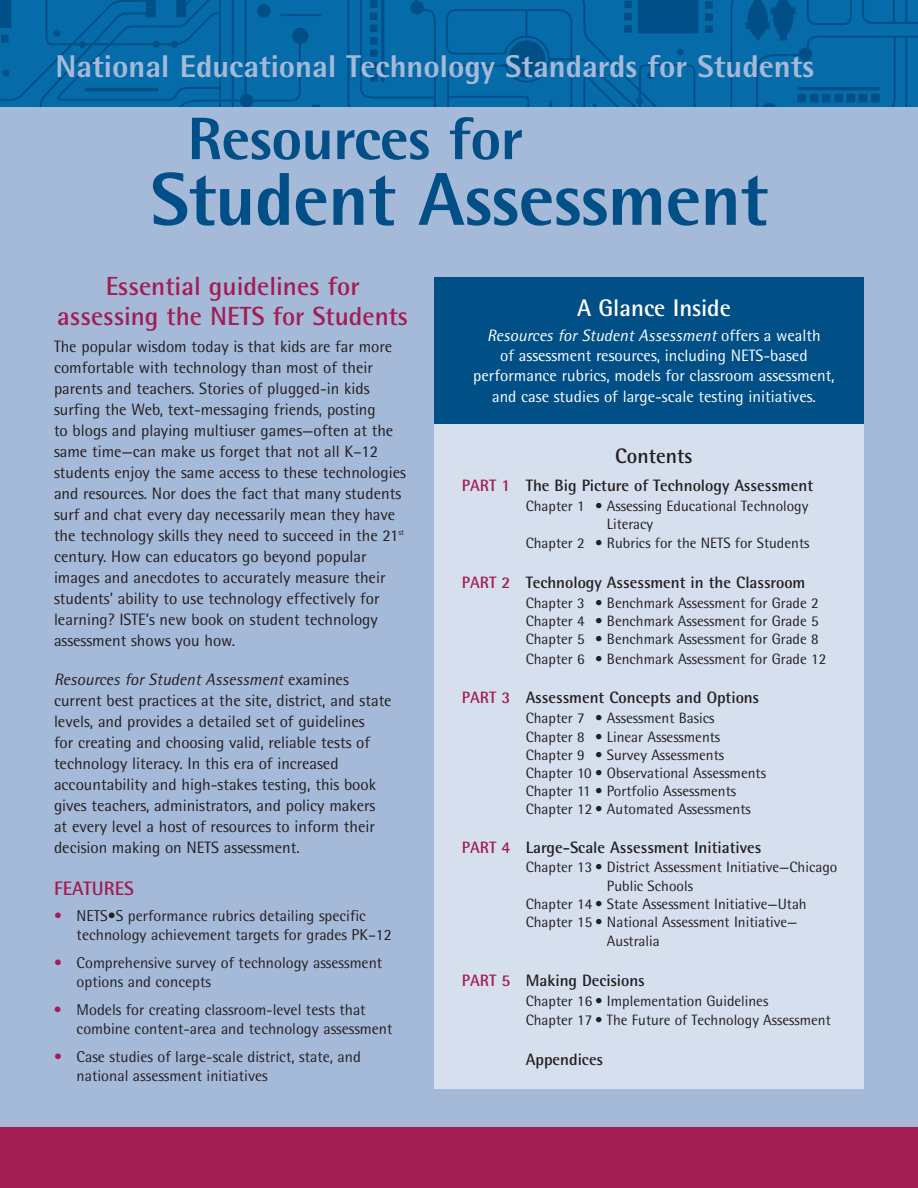
<style>
.page{position:relative;width:918px;height:1188px;background:#fff}
.page>*{position:absolute;margin:0;border:0;box-sizing:border-box;transform-origin:0 0}
.t1{font:800 75px "Rotis Semi Sans";letter-spacing:-.01em;color:#014f87}
.t2{font:800 60px "Rotis Semi Sans";letter-spacing:-.01em;color:#014f87}
.t3{font:800 31.5px "Rotis Semi Sans";color:#a5b9d8}
.t4{font:700 26.25px/30px "Rotis Semi Sans";color:#a11d52;text-align:center}
.t5{font:700 24px "Rotis Semi Sans";color:#fff}
.t6{font:700 21px "Rotis Semi Sans";color:#231f20}
.t7{font:700 19.5px "Rotis Semi Sans";color:#a11d52}
.t8{font:16.5px/21px "Rotis Semi Sans";color:#231f20}
.t9{font:700 16.5px "Rotis Semi Sans";color:#231f20}
.t10{font:16.5px/20.1px "Rotis Semi Sans";color:#fff;text-align:center}
.t11{font:15.75px/19.5px "Rotis Semi Sans";color:#231f20}
.t12{font:15px/18.1px "Rotis Semi Sans";color:#231f20}
.s1{font-style:italic}
.s2{color:#a11d52}
</style>
<div class="page">
<div style="left:0;top:107px;width:918px;height:1020px;background:#a5b9d8"></div>
<img style="left:0;top:0;width:918px;height:107px">
<div style="left:0;top:1127px;width:918px;height:61px;background:#a11d52"></div>
<div style="left:435px;top:283px;width:429px;height:806px;background:#d6dfee"></div>
<div style="left:435px;top:277px;width:429px;height:147px;background:#014f87"></div>
<h3 class="t3" style="left:56px;top:55px;width:760px">National Educational Technology Standards for Students</h3>
<h2 class="t2" style="left:188px;top:118px;width:337px">Resources for</h2>
<h1 class="t1" style="left:150px;top:173px;width:619px">Student Assessment</h1>
<h3 class="t4" style="left:57px;top:274px;width:353px">Essential guidelines for assessing the NETS for Students</h3>
<p class="t8" style="left:54px;top:338px;width:353px">The popular wisdom today is that kids are far more comfortable with technology than most of their parents and teachers. Stories of plugged-in kids surfing the Web, text-messaging friends, posting<br>to blogs and playing multiuser games—often at the same time—can make us forget that not all K–12 students enjoy the same access to these technologies and resources. Nor does the fact that many students surf and chat every day necessarily mean they have the technology skills they need to succeed in the 21<sup>st </sup>century. How can educators go beyond popular images and anecdotes to accurately measure their students’ ability to use technology effectively for learning? ISTE’s new book on student technology assessment shows you how.</p>
<p class="t8" style="left:54px;top:671px;width:339px"><span class="s1">Resources for Student Assessment</span> examines current best practices at the site, district, and state levels, and provides a detailed set of guidelines<br>for creating and choosing valid, reliable tests of technology literacy. In this era of increased accountability and high-stakes testing, this book gives teachers, administrators, and policy makers at every level a host of resources to inform their decision making on NETS assessment.</p>
<p class="t7" style="left:54px;top:882px;width:81px">FEATURES</p>
<p class="t11" style="left:77px;top:907px;width:317px;text-indent:-23px"><span class="s2">•</span> NETS•S performance rubrics detailing specific technology achievement targets for grades PK–12</p>
<p class="t11" style="left:77px;top:954px;width:307px;text-indent:-23px"><span class="s2">•</span> Comprehensive survey of technology assessment options and concepts</p>
<p class="t11" style="left:77px;top:1001px;width:317px;text-indent:-23px"><span class="s2">•</span> Models for creating classroom-level tests that combine content-area and technology assessment</p>
<p class="t11" style="left:77px;top:1048px;width:286px;text-indent:-23px"><span class="s2">•</span> Case studies of large-scale district, state, and national assessment initiatives</p>
<h3 class="t5" style="left:577px;top:299px;width:155px">A Glance Inside</h3>
<p class="t10" style="left:473px;top:327px;width:363px"><span class="s1">Resources for Student Assessment</span> offers a wealth<br>of assessment resources, including NETS-based performance rubrics, models for classroom assessment, and case studies of large-scale testing initiatives.</p>
<p class="t6" style="left:615px;top:449px;width:79px">Contents</p>
<p class="t9" style="left:462px;top:479px;width:353px"><span class="s2">PART 1</span> The Big Picture of Technology Assessment</p>
<p class="t12" style="left:526px;top:498px;width:284px">Chapter 1 • Assessing Educational Technology</p>
<p class="t12" style="left:607px;top:517px;width:48px">Literacy</p>
<p class="t12" style="left:526px;top:536px;width:285px">Chapter 2 • Rubrics for the NETS for Students</p>
<p class="t9" style="left:462px;top:577px;width:345px"><span class="s2">PART 2</span> Technology Assessment in the Classroom</p>
<p class="t12" style="left:526px;top:595px;width:302px;line-height:18.6px">Chapter 3 • Benchmark Assessment for Grade 2<br>Chapter 4 • Benchmark Assessment for Grade 5<br>Chapter 5 • Benchmark Assessment for Grade 8<br>Chapter 6 • Benchmark Assessment for Grade 12</p>
<p class="t9" style="left:462px;top:692px;width:299px"><span class="s2">PART 3</span> Assessment Concepts and Options</p>
<p class="t12" style="left:526px;top:710px;width:242px">Chapter 7 • Assessment Basics<br>Chapter 8 • Linear Assessments Chapter 9 • Survey Assessments Chapter 10 • Observational Assessments Chapter 11 • Portfolio Assessments Chapter 12 • Automated Assessments</p>
<p class="t9" style="left:462px;top:841px;width:301px"><span class="s2">PART 4</span> Large-Scale Assessment Initiatives</p>
<p class="t12" style="left:526px;top:860px;width:313px">Chapter 13 • District Assessment Initiative—Chicago</p>
<p class="t12" style="left:607px;top:878px;width:88px">Public Schools</p>
<p class="t12" style="left:526px;top:896px;width:283px">Chapter 14 • State Assessment Initiative—Utah</p>
<p class="t12" style="left:526px;top:914px;width:273px">Chapter 15 • National Assessment Initiative—</p>
<p class="t12" style="left:607px;top:933px;width:54px">Australia</p>
<p class="t9" style="left:462px;top:974px;width:184px"><span class="s2">PART 5</span> Making Decisions</p>
<p class="t12" style="left:526px;top:992px;width:307px;line-height:19.8px">Chapter 16 • Implementation Guidelines<br>Chapter 17 • The Future of Technology Assessment</p>
<p class="t9" style="left:526px;top:1054px;width:79px">Appendices</p>
</div>
